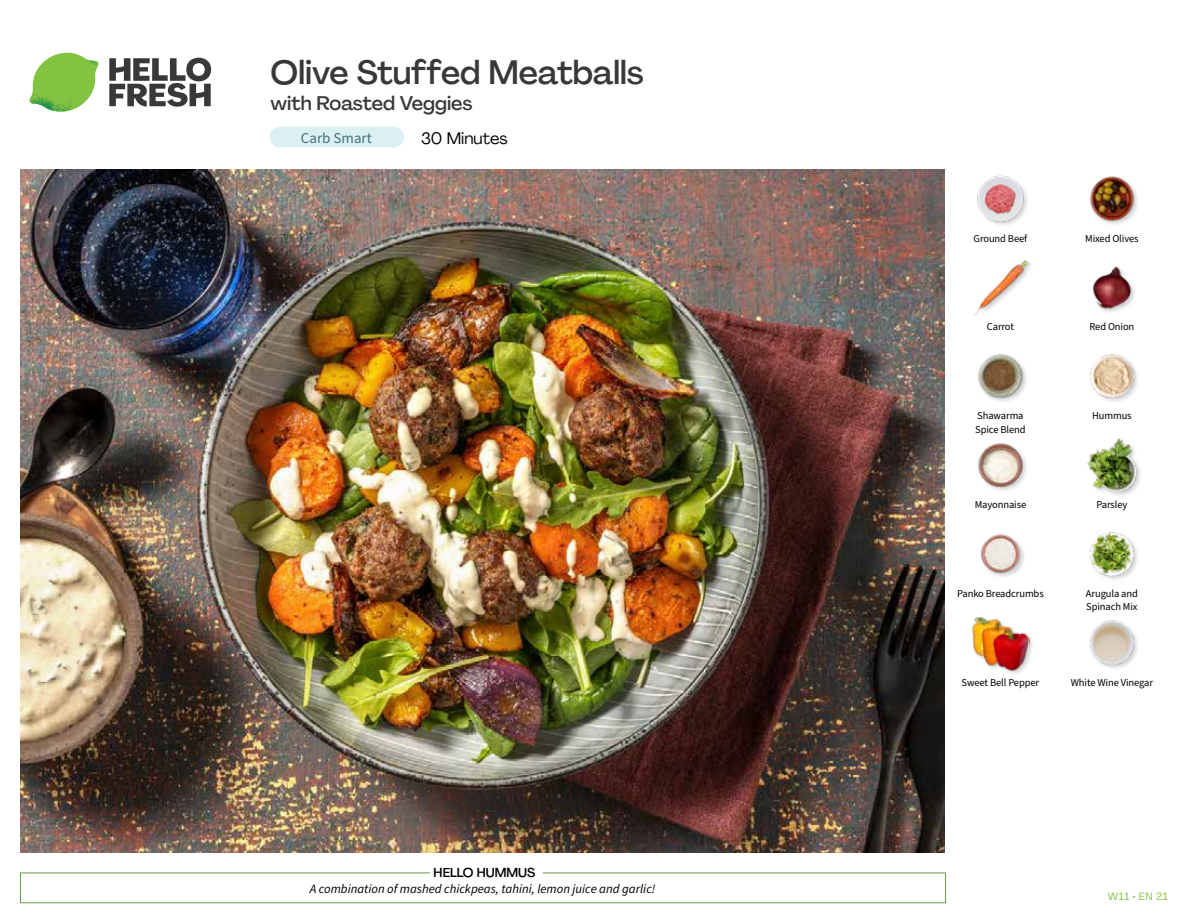
<style>
.page{position:relative;width:1188px;height:918px;background:#fff}
.page>*{position:absolute;margin:0;border:0;box-sizing:border-box;transform-origin:0 0}
.t1{font:500 33px "Agrandir";color:#383839}
.t2{font:500 19.5px "Agrandir";color:#383839}
.t3{font:16.5px "Agrandir";color:#000}
.t4{font:15px "Source Sans Pro";color:#43717b}
.t5{font:italic 12.75px "Source Sans Pro";color:#000}
.t6{font:500 12.75px "Agrandir";color:#000}
.t7{font:10.5px/13.5px "Source Sans Pro";letter-spacing:-.01em;color:#000}
.t8{font:10.5px "Agrandir";letter-spacing:.05em;color:#82c341}
</style>
<div class="page">
<div style="left:270px;top:127px;width:134px;height:20px;background:#dbf0f2;border-radius:10px"></div>
<svg style="left:109px;top:57px;width:102px;height:50px"></svg>
<svg style="left:34px;top:53px;width:62px;height:40px"></svg>
<img style="left:67px;top:53px;width:32px;height:26px">
<img style="left:33px;top:75px;width:59px;height:11px">
<img style="left:29px;top:79px;width:61px;height:33px">
<img style="left:65px;top:86px;width:27px;height:25px">
<div style="left:20px;top:873px;width:926px;height:30px;border:1px solid #609f43"></div>
<div style="left:430px;top:865px;width:113px;height:15px;background:#fff"></div>
<img style="left:21px;top:170px;width:924px;height:682px">
<img style="left:1090px;top:620px;width:48px;height:49px">
<div style="left:972px;top:617px;width:63px;height:60px;background:#000;opacity:.2"></div>
<img style="left:972px;top:617px;width:57px;height:54px">
<img style="left:1090px;top:532px;width:48px;height:48px">
<img style="left:981px;top:534px;width:43px;height:43px">
<div style="left:1087px;top:438px;width:56px;height:60px;background:#000;opacity:.2"></div>
<img style="left:1087px;top:439px;width:51px;height:52px">
<img style="left:978px;top:443px;width:49px;height:48px">
<img style="left:1090px;top:354px;width:48px;height:48px">
<img style="left:978px;top:354px;width:49px;height:48px">
<img style="left:1092px;top:266px;width:43px;height:46px">
<img style="left:973px;top:260px;width:56px;height:55px">
<img style="left:1090px;top:176px;width:48px;height:48px">
<img style="left:977px;top:175px;width:50px;height:50px">
<h1 class="t1" style="left:271px;top:52px;width:375px">Olive Stuffed Meatballs</h1>
<h2 class="t2" style="left:271px;top:91px;width:204px">with Roasted Veggies</h2>
<h3 class="t4" style="left:301px;top:128px;width:72px">Carb Smart</h3>
<h3 class="t3" style="left:421px;top:128px;width:88px">30 Minutes</h3>
<p class="t6" style="left:434px;top:864px;width:103px">HELLO HUMMUS</p>
<p class="t5" style="left:310px;top:880px;width:347px">A combination of mashed chickpeas, tahini, lemon juice and garlic!</p>
<p class="t7" style="left:974px;top:232px;width:55px">Ground Beef</p>
<p class="t7" style="left:1085px;top:232px;width:55px">Mixed Olives</p>
<p class="t7" style="left:987px;top:321px;width:29px">Carrot</p>
<p class="t7" style="left:1089px;top:321px;width:46px">Red Onion</p>
<p class="t7" style="left:977px;top:409px;width:48px">Shawarma</p>
<p class="t7" style="left:1092px;top:409px;width:41px">Hummus</p>
<p class="t7" style="left:975px;top:423px;width:52px">Spice Blend</p>
<p class="t7" style="left:975px;top:498px;width:53px">Mayonnaise</p>
<p class="t7" style="left:1096px;top:498px;width:33px">Parsley</p>
<p class="t7" style="left:957px;top:587px;width:88px">Panko Breadcrumbs</p>
<p class="t7" style="left:1086px;top:587px;width:53px">Arugula and<br>Spinach Mix</p>
<p class="t7" style="left:962px;top:676px;width:79px">Sweet Bell Pepper</p>
<p class="t7" style="left:1071px;top:676px;width:84px">White Wine Vinegar</p>
<p class="t8" style="left:1108px;top:890px;width:62px">W11 • EN 21</p>
</div>
